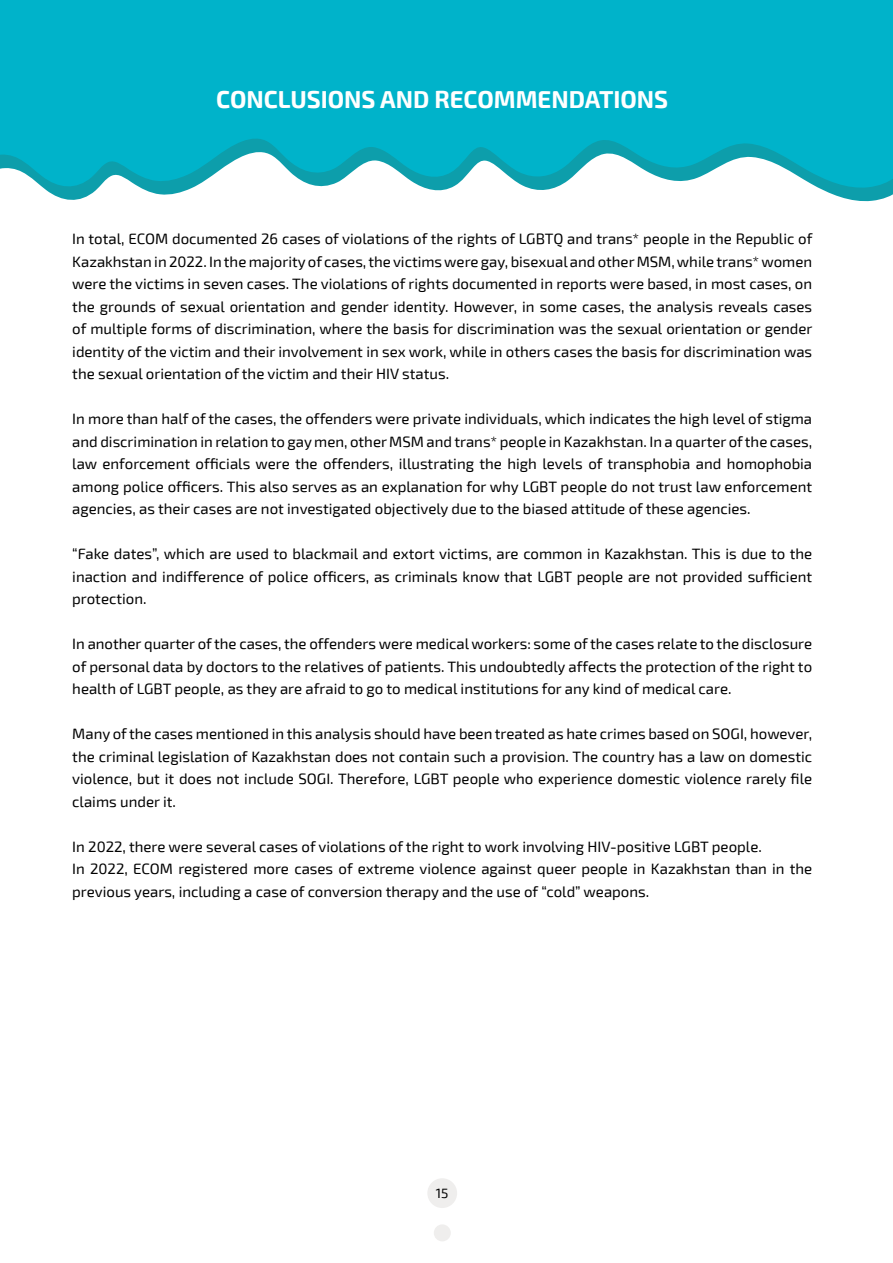
<style>
.page{position:relative;width:893px;height:1263px;background:#fff}
.page>*{position:absolute;margin:0;border:0;box-sizing:border-box;transform-origin:0 0}
.t1{font:700 24px "Exo 2";color:#fff}
.t2{font:15px/22.5px "Exo 2";color:#000;text-align:justify}
.t3{font:13.5px "Exo 2";color:#000}
</style>
<div class="page">
<div style="left:427px;top:1178px;width:30px;height:30px;background:#efeeed;border-radius:50%"></div>
<div style="left:434px;top:1224px;width:17px;height:17px;background:#efeeed;border-radius:50%"></div>
<svg style="left:47px;top:191px;width:846px;height:11px"></svg>
<svg style="left:0;top:0;width:893px;height:191px;background:#14b7cc"></svg>
<h1 class="t1" style="left:216px;top:85px;width:453px">CONCLUSIONS AND RECOMMENDATIONS</h1>
<p class="t2" style="left:72px;top:228px;width:742px">In total, ECOM documented 26 cases of violations of the rights of LGBTQ and trans* people in the Republic of Kazakhstan in 2022. In the majority of cases, the victims were gay, bisexual and other MSM, while trans* women were the victims in seven cases. The violations of rights documented in reports were based, in most cases, on the grounds of sexual orientation and gender identity. However, in some cases, the analysis reveals cases of multiple forms of discrimination, where the basis for discrimination was the sexual orientation or gender identity of the victim and their involvement in sex work, while in others cases the basis for discrimination was the sexual orientation of the victim and their HIV status.</p>
<p class="t2" style="left:72px;top:408px;width:741px">In more than half of the cases, the offenders were private individuals, which indicates the high level of stigma and discrimination in relation to gay men, other MSM and trans* people in Kazakhstan. In a quarter of the cases, law enforcement officials were the offenders, illustrating the high levels of transphobia and homophobia among police officers. This also serves as an explanation for why LGBT people do not trust law enforcement agencies, as their cases are not investigated objectively due to the biased attitude of these agencies.</p>
<p class="t2" style="left:72px;top:543px;width:741px">“Fake dates”, which are used to blackmail and extort victims, are common in Kazakhstan. This is due to the inaction and indifference of police officers, as criminals know that LGBT people are not provided sufficient protection.</p>
<p class="t2" style="left:72px;top:633px;width:741px">In another quarter of the cases, the offenders were medical workers: some of the cases relate to the disclosure of personal data by doctors to the relatives of patients. This undoubtedly affects the protection of the right to health of LGBT people, as they are afraid to go to medical institutions for any kind of medical care.</p>
<p class="t2" style="left:72px;top:723px;width:741px">Many of the cases mentioned in this analysis should have been treated as hate crimes based on SOGI, however, the criminal legislation of Kazakhstan does not contain such a provision. The country has a law on domestic violence, but it does not include SOGI. Therefore, LGBT people who experience domestic violence rarely file claims under it.</p>
<p class="t2" style="left:72px;top:836px;width:741px;text-align:left">In 2022, there were several cases of violations of the right to work involving HIV-positive LGBT people.<br>In 2022, ECOM registered more cases of extreme violence against queer people in Kazakhstan than in the previous years, including a case of conversion therapy and the use of “cold” weapons.</p>
<p class="t3" style="left:436px;top:1185px;width:14px">15</p>
</div>
